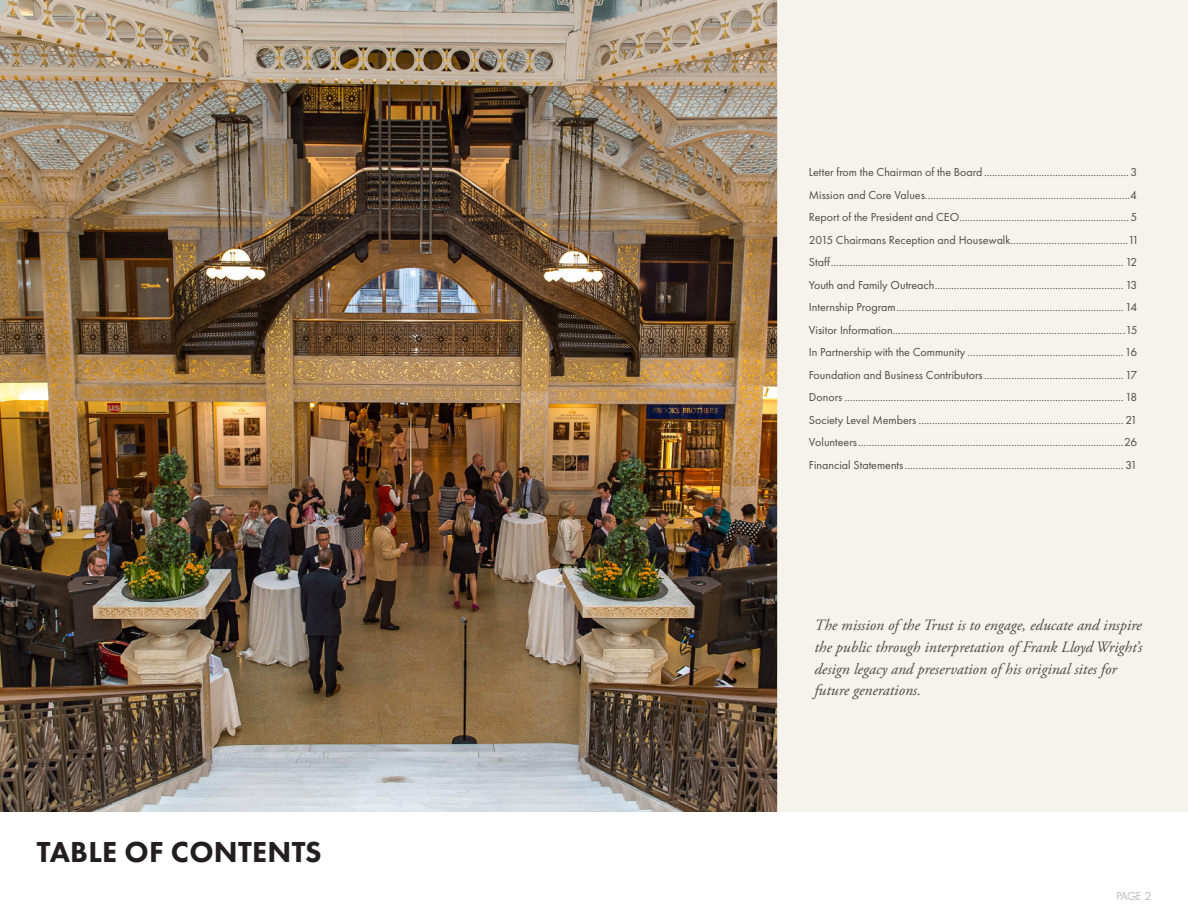
<style>
.page{position:relative;width:1188px;height:918px;background:#fff}
.page>*{position:absolute;margin:0;border:0;box-sizing:border-box;transform-origin:0 0}
.t1{font:800 30px "Futura PT";letter-spacing:.01em;color:#231f20}
.t2{font:italic 15.75px/21.8px "Adobe Garamond Pro";color:#4b4b4a}
.t3{font:12px/22.5px "Futura PT";color:#4b4b4a}
.t4{font:300 10.5px "Futura";color:#939491}
</style>
<div class="page">
<img style="left:0;top:0;width:778px;height:811px">
<div style="left:778px;top:0;width:410px;height:811px;background:#f4f1e8"></div>
<h1 class="t1" style="left:37px;top:834px;width:286px">TABLE OF CONTENTS</h1>
<p class="t3" style="left:809px;top:161px;width:332px">Letter from the Chairman of the Board.....................................................3<br>Mission and Core Values...........................................................................4<br>Report of the President and CEO..............................................................5<br>2015 Chairmans Reception and Housewalk...........................................11<br>Staff........................................................................................................... 12<br>Youth and Family Outreach..................................................................... 13<br>Internship Program................................................................................... 14<br>Visitor Information.....................................................................................15<br>In Partnership with the Community .........................................................16<br>Foundation and Business Contributors...................................................17<br>Donors ...................................................................................................... 18<br>Society Level Members ........................................................................... 21<br>Volunteers.................................................................................................26<br>Financial Statements................................................................................ 31</p>
<h2 class="t2" style="left:814px;top:615px;width:329px">The mission of the Trust is to engage, educate and inspire the public through interpretation of Frank Lloyd Wright’s design legacy and preservation of his original sites for future generations.</h2>
<p class="t4" style="left:1117px;top:890px;width:36px">PAGE 2</p>
</div>
